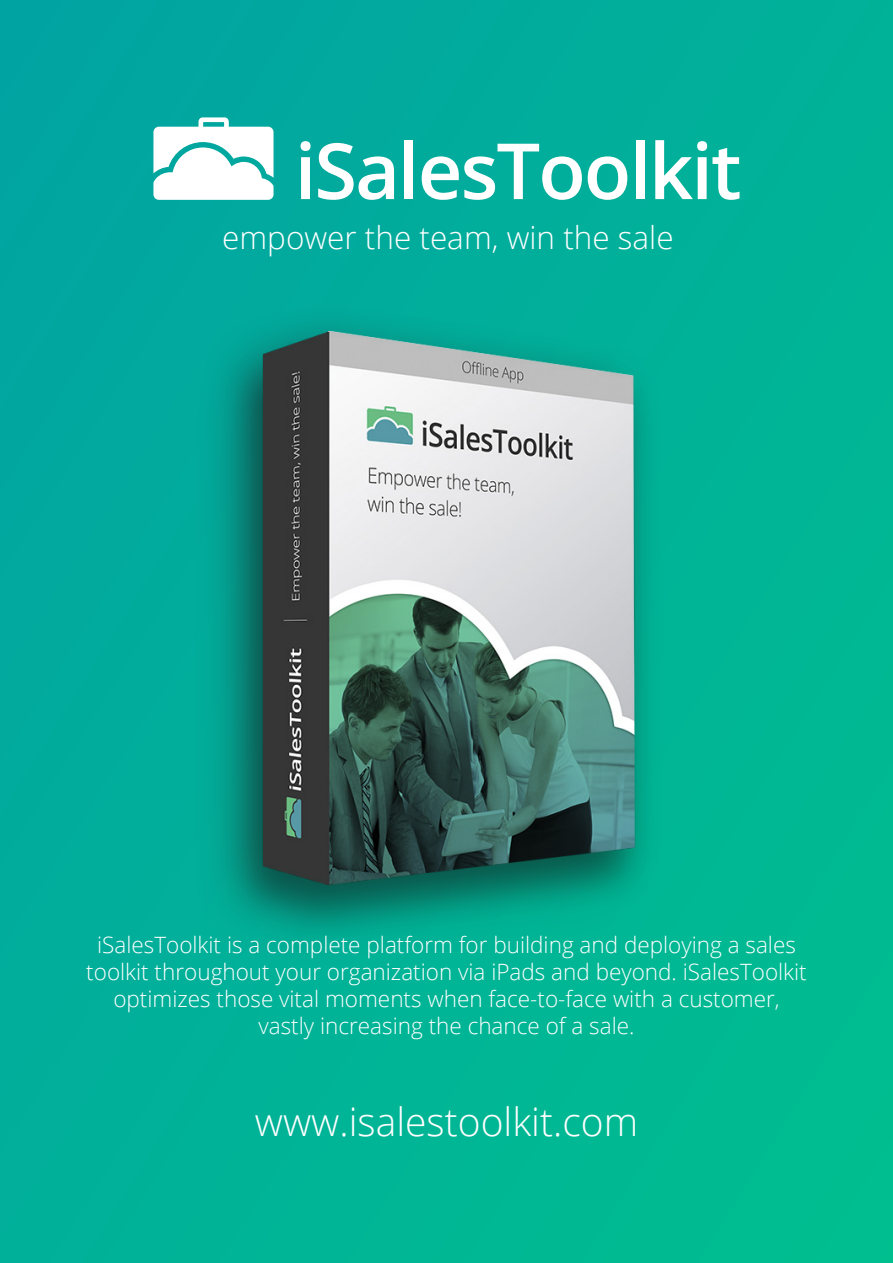
<style>
.page{position:relative;width:893px;height:1263px;background:#00b198}
.page>*{position:absolute;margin:0;border:0;box-sizing:border-box;transform-origin:0 0}
.t1{font:300 39px "Open Sans";color:#fff}
.t2{font:300 31.5px "Open Sans";color:#fff}
.t3{font:300 22.5px/27px "Open Sans";color:#fff;text-align:center}
</style>
<div class="page">
<img style="left:208px;top:316px;width:439px;height:617px">
<svg style="left:301px;top:141px;width:10px;height:58px"></svg>
<svg style="left:318px;top:143px;width:76px;height:57px"></svg>
<div style="left:404px;top:140px;width:9px;height:59px;background:#fff"></div>
<svg style="left:422px;top:144px;width:160px;height:56px"></svg>
<svg style="left:588px;top:156px;width:39px;height:44px"></svg>
<div style="left:636px;top:140px;width:8px;height:59px;background:#fff"></div>
<svg style="left:655px;top:140px;width:84px;height:60px"></svg>
<svg style="left:153px;top:117px;width:121px;height:83px"></svg>
<p class="t2" style="left:222px;top:216px;width:453px">empower the team, win the sale</p>
<p class="t3" style="left:86px;top:930px;width:722px">iSalesToolkit is a complete platform for building and deploying a sales toolkit throughout your organization via iPads and beyond. iSalesToolkit optimizes those vital moments when face-to-face with a customer, vastly increasing the chance of a sale.</p>
<p class="t1" style="left:255px;top:1094px;width:385px">www.isalestoolkit.com</p>
</div>
